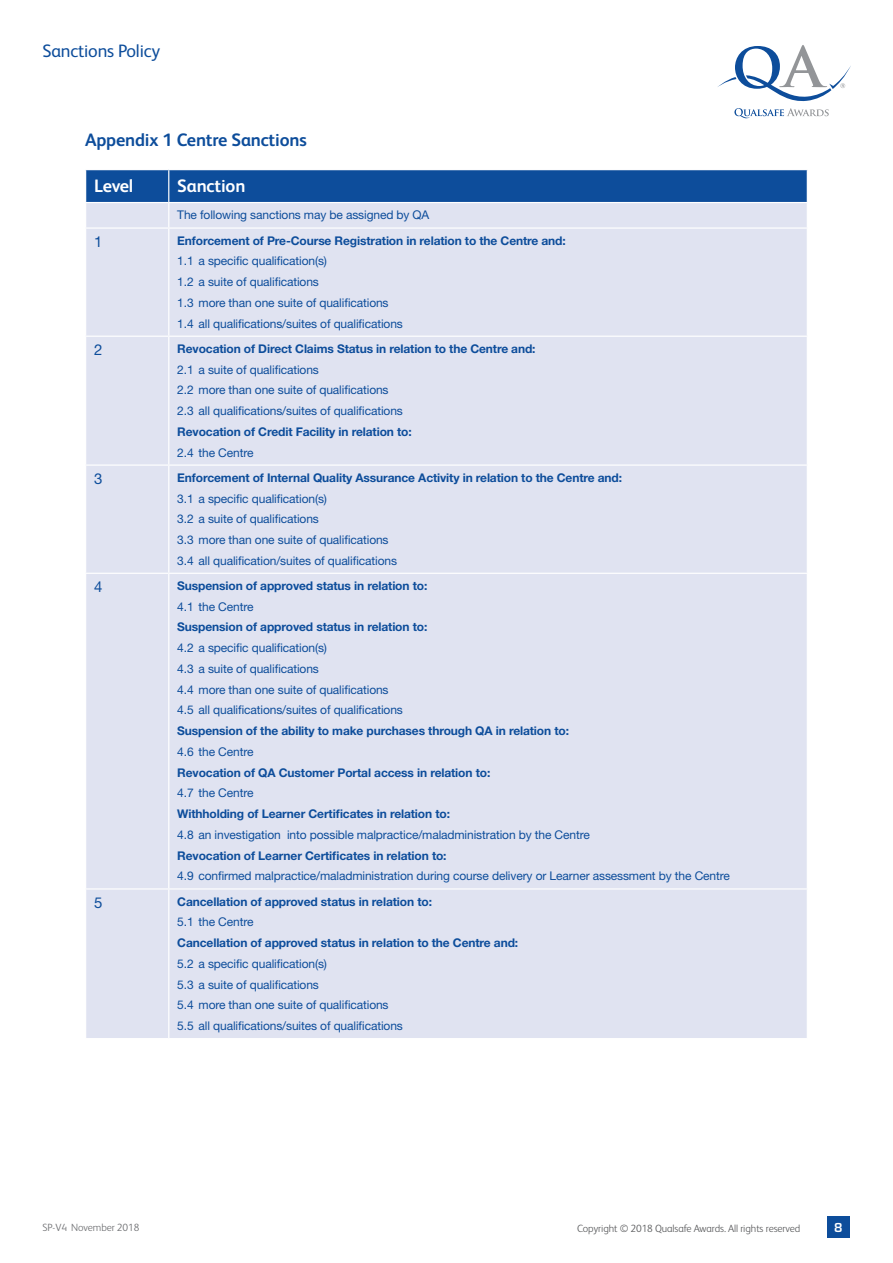
<style>
.page{position:relative;width:893px;height:1263px;background:#fff}
.page>*{position:absolute;margin:0;border:0;box-sizing:border-box;transform-origin:0 0}
.t1{font:700 18px "FS Albert";letter-spacing:-.01em;color:#0d4d9b}
.t2{font:18px "FS Albert";letter-spacing:-.01em;color:#0d4d9b}
.t3{font:700 18px "FS Albert";letter-spacing:-.01em;color:#fff}
.t4{font:15px "Helvetica Neue LT";color:#0d4d9b}
.t5{font:700 13.5px "Eurostile T";color:#fff}
.t6{font:12px/20.7px "Helvetica Neue LT";letter-spacing:-.01em;color:#0d4d9b}
.t7{font:700 12px "Helvetica Neue LT";letter-spacing:-.01em;color:#0d4d9b}
.t8{font:300 10.5px "FS Albert";letter-spacing:-.01em;color:#57585a}
.t9{font:300 10.5px "FS Albert";letter-spacing:-.01em;color:#6c6d70}
</style>
<div class="page">
<svg style="left:717px;top:45px;width:134px;height:73px"></svg>
<div style="left:827px;top:1216px;width:23px;height:21px;background:#0d4d9b"></div>
<div style="left:86px;top:229px;width:721px;height:809px;background:#e0e3f1"></div>
<hr style="left:168px;top:229px;width:1px;height:107px;background:#fff">
<hr style="left:85px;top:336px;width:84px;height:1px;background:#fff">
<hr style="left:169px;top:336px;width:639px;height:1px;background:#fff">
<hr style="left:168px;top:337px;width:1px;height:127px;background:#fff">
<hr style="left:85px;top:464px;width:84px;height:2px;background:#fff">
<hr style="left:169px;top:464px;width:639px;height:2px;background:#fff">
<hr style="left:168px;top:466px;width:1px;height:107px;background:#fff">
<hr style="left:85px;top:573px;width:84px;height:1px;background:#fff">
<hr style="left:169px;top:573px;width:639px;height:1px;background:#fff">
<hr style="left:168px;top:574px;width:1px;height:314px;background:#fff">
<hr style="left:85px;top:888px;width:84px;height:1px;background:#fff">
<hr style="left:169px;top:888px;width:639px;height:1px;background:#fff">
<hr style="left:168px;top:889px;width:1px;height:149px;background:#fff">
<svg style="left:85px;top:170px;width:723px;height:57px"></svg>
<h1 class="t2" style="left:43px;top:40px;width:119px">Sanctions Policy</h1>
<h1 class="t1" style="left:85px;top:130px;width:223px">Appendix 1 Centre Sanctions</h1>
<h1 class="t3" style="left:94px;top:176px;width:41px">Level</h1>
<h1 class="t3" style="left:177px;top:176px;width:70px">Sanction</h1>
<p class="t6" style="left:177px;top:205px;width:254px">The following sanctions may be assigned by QA</p>
<p class="t4" style="left:94px;top:233px;width:10px">1</p>
<p class="t7" style="left:177px;top:233px;width:390px">Enforcement of Pre-Course Registration in relation to the Centre and:</p>
<p class="t6" style="left:177px;top:251px;width:227px">1.1 a specific qualification(s)<br>1.2 a suite of qualifications<br>1.3 more than one suite of qualifications 1.4 all qualifications/suites of qualifications</p>
<p class="t4" style="left:94px;top:341px;width:10px">2</p>
<p class="t7" style="left:177px;top:341px;width:360px">Revocation of Direct Claims Status in relation to the Centre and:</p>
<p class="t6" style="left:177px;top:359px;width:227px">2.1 a suite of qualifications<br>2.2 more than one suite of qualifications<br>2.3 all qualifications/suites of qualifications</p>
<p class="t7" style="left:177px;top:424px;width:236px">Revocation of Credit Facility in relation to:</p>
<p class="t6" style="left:177px;top:442px;width:78px">2.4 the Centre</p>
<p class="t4" style="left:94px;top:470px;width:10px">3</p>
<p class="t7" style="left:177px;top:470px;width:446px">Enforcement of Internal Quality Assurance Activity in relation to the Centre and:</p>
<p class="t6" style="left:177px;top:488px;width:221px">3.1 a specific qualification(s)<br>3.2 a suite of qualifications<br>3.3 more than one suite of qualifications 3.4 all qualification/suites of qualifications</p>
<p class="t4" style="left:94px;top:578px;width:10px">4</p>
<p class="t7" style="left:177px;top:578px;width:252px">Suspension of approved status in relation to:</p>
<p class="t6" style="left:177px;top:596px;width:78px">4.1 the Centre</p>
<p class="t7" style="left:177px;top:620px;width:252px">Suspension of approved status in relation to:</p>
<p class="t6" style="left:177px;top:637px;width:227px">4.2 a specific qualification(s)<br>4.3 a suite of qualifications<br>4.4 more than one suite of qualifications 4.5 all qualifications/suites of qualifications</p>
<p class="t7" style="left:177px;top:723px;width:393px">Suspension of the ability to make purchases through QA in relation to:</p>
<p class="t6" style="left:177px;top:741px;width:78px">4.6 the Centre</p>
<p class="t7" style="left:177px;top:765px;width:315px">Revocation of QA Customer Portal access in relation to:</p>
<p class="t6" style="left:177px;top:783px;width:78px">4.7 the Centre</p>
<p class="t7" style="left:177px;top:806px;width:274px">Withholding of Learner Certificates in relation to:</p>
<p class="t6" style="left:177px;top:824px;width:414px">4.8 an investigation into possible malpractice/maladministration by the Centre</p>
<p class="t7" style="left:177px;top:848px;width:271px">Revocation of Learner Certificates in relation to:</p>
<p class="t6" style="left:177px;top:866px;width:554px">4.9 confirmed malpractice/maladministration during course delivery or Learner assessment by the Centre</p>
<p class="t4" style="left:94px;top:894px;width:10px">5</p>
<p class="t7" style="left:177px;top:894px;width:256px">Cancellation of approved status in relation to:</p>
<p class="t6" style="left:177px;top:911px;width:78px">5.1 the Centre</p>
<p class="t7" style="left:177px;top:935px;width:342px">Cancellation of approved status in relation to the Centre and:</p>
<p class="t6" style="left:177px;top:953px;width:227px">5.2 a specific qualification(s)<br>5.3 a suite of qualifications<br>5.4 more than one suite of qualifications 5.5 all qualifications/suites of qualifications</p>
<p class="t9" style="left:43px;top:1221px;width:98px">SP-V4 November 2018</p>
<p class="t8" style="left:577px;top:1222px;width:225px">Copyright © 2018 Qualsafe Awards. All rights reserved</p>
<p class="t5" style="left:834px;top:1220px;width:10px">8</p>
</div>
